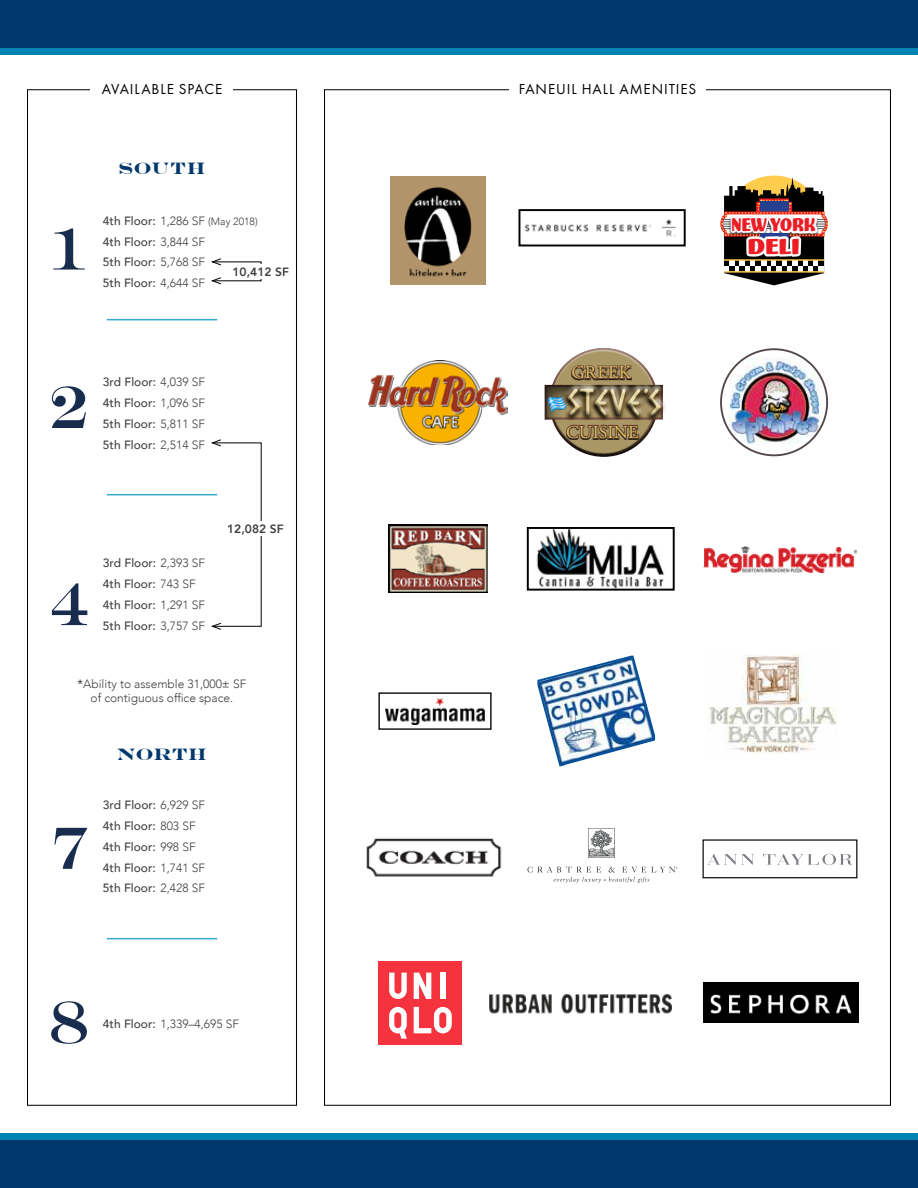
<style>
.page{position:relative;width:918px;height:1188px;background:#fff}
.page>*{position:absolute;margin:0;border:0;box-sizing:border-box;transform-origin:0 0}
.t1{font:60px "Engravers";color:#182c4d}
.t2{font:22.35px "Meatball";color:#ed1d24}
.t3{font:19.05px "Meatball";letter-spacing:.01em;color:#ed1d24;scale:.8 1}
.t4{font:18.15px "Adobe Garamond";letter-spacing:.005em;color:#d6c363}
.t5{font:700 16.5px "Engravers";letter-spacing:.005em;color:#00386c}
.t6{font:15px "Futura PT";letter-spacing:.06em;color:#000}
.t7{font:500 12px/20.7px "Avenir";color:#414042}
.t8{font:300 12px/14.4px "Avenir";color:#414042;text-align:center}
.t9{font:800 12px "Avenir";color:#414042}
.s1{font-weight:300}
.s2{font-weight:300;font-size:10.5px}
.s3{font-weight:500}
.s4{font-weight:400}
</style>
<div class="page">
<div style="left:0;top:0;width:918px;height:52px;background:#00386c"></div>
<div style="left:0;top:1136px;width:918px;height:52px;background:#00386c"></div>
<div style="left:0;top:49px;width:918px;height:6px;background:#0084b6"></div>
<div style="left:0;top:1133px;width:918px;height:6px;background:#0084b6"></div>
<hr style="left:107px;top:319px;width:110px;height:1px;background:#0096c3">
<hr style="left:107px;top:494px;width:110px;height:1px;background:#0096c3">
<hr style="left:107px;top:938px;width:110px;height:1px;background:#0096c3">
<img style="left:389px;top:525px;width:98px;height:68px">
<img style="left:369px;top:361px;width:138px;height:83px">
<svg style="left:719px;top:48px;width:110px;height:525px"></svg>
<svg style="left:721px;top:349px;width:106px;height:106px"></svg>
<img style="left:729px;top:357px;width:90px;height:90px">
<div style="left:720px;top:348px;width:108px;height:108px;border:2px solid #524947;border-radius:50%"></div>
<img style="left:366px;top:838px;width:136px;height:39px">
<svg style="left:707px;top:854px;width:47px;height:11px"></svg>
<svg style="left:763px;top:854px;width:90px;height:11px"></svg>
<div style="left:703px;top:839px;width:154px;height:39px;border:1px solid #000"></div>
<svg style="left:588px;top:828px;width:27px;height:30px"></svg>
<svg style="left:527px;top:867px;width:150px;height:16px"></svg>
<img style="left:385px;top:698px;width:100px;height:27px">
<div style="left:378px;top:692px;width:114px;height:38px;border:1px solid #000"></div>
<img style="left:537px;top:655px;width:119px;height:112px">
<img style="left:536px;top:530px;width:129px;height:58px">
<div style="left:527px;top:527px;width:148px;height:64px;border:2px solid #000"></div>
<div style="left:549px;top:348px;width:111px;height:53px;background:#fff;opacity:.75"></div>
<div style="left:549px;top:397px;width:111px;height:62px;background:#000;opacity:.75"></div>
<div style="left:544px;top:385px;width:122px;height:37px;background:#000;opacity:.75"></div>
<div style="left:561px;top:382px;width:106px;height:40px;background:#603913;opacity:.75"></div>
<div style="left:563px;top:384px;width:103px;height:34px;background:#fffcdf;opacity:.75"></div>
<div style="left:563px;top:390px;width:103px;height:31px;background:#000;opacity:.75"></div>
<svg style="left:571px;top:364px;width:61px;height:16px"></svg>
<svg style="left:565px;top:386px;width:98px;height:54px;background:#8c795b"></svg>
<img style="left:547px;top:392px;width:20px;height:20px">
<div style="left:704px;top:983px;width:155px;height:40px;background:#000"></div>
<img style="left:710px;top:994px;width:141px;height:21px">
<img style="left:390px;top:177px;width:96px;height:107px">
<img style="left:703px;top:547px;width:154px;height:25px">
<img style="left:489px;top:994px;width:183px;height:20px">
<div style="left:379px;top:961px;width:83px;height:84px;background:#f5333f"></div>
<svg style="left:389px;top:973px;width:18px;height:26px"></svg>
<svg style="left:414px;top:973px;width:17px;height:26px"></svg>
<div style="left:440px;top:973px;width:5px;height:26px;background:#fff"></div>
<svg style="left:389px;top:1007px;width:18px;height:32px"></svg>
<svg style="left:414px;top:1007px;width:38px;height:26px"></svg>
<div style="left:394px;top:1012px;width:7px;height:16px;background:#f5333f;border-radius:3px"></div>
<div style="left:439px;top:1012px;width:7px;height:16px;background:#f5333f;border-radius:3px"></div>
<svg style="left:211px;top:277px;width:11px;height:8px"></svg>
<svg style="left:211px;top:258px;width:11px;height:8px"></svg>
<svg style="left:211px;top:623px;width:11px;height:7px"></svg>
<svg style="left:211px;top:439px;width:11px;height:8px"></svg>
<img style="left:708px;top:655px;width:128px;height:98px">
<img style="left:524px;top:219px;width:152px;height:18px">
<div style="left:519px;top:209px;width:167px;height:37px;border:2px solid #000"></div>
<p class="t6" style="left:102px;top:80px;width:122px">AVAILABLE SPACE</p>
<p class="t6" style="left:519px;top:80px;width:179px">FANEUIL HALL AMENITIES</p>
<h1 class="t1" style="left:49px;top:213px;width:40px">1</h1>
<h3 class="t5" style="left:119px;top:159px;width:88px">SOUTH</h3>
<p class="t7" style="left:103px;top:210px;width:156px">4th Floor: <span class="s1">1,286 SF</span> <span class="s2">(May 2018)<br></span>4th Floor: <span class="s1">3,844 SF<br></span>5th Floor: <span class="s1">5,768 SF<br></span>5th Floor: <span class="s1">4,644 SF</span></p>
<p class="t9" style="left:233px;top:263px;width:58px">10,412 SF</p>
<h1 class="t1" style="left:49px;top:372px;width:40px">2</h1>
<p class="t7" style="left:103px;top:371px;width:104px;text-align:justify">3rd Floor: <span class="s1">4,039 SF </span>4th Floor: <span class="s1">1,096 SF </span>5th Floor: <span class="s1">5,811 SF </span>5th Floor: <span class="s1">2,514 SF</span></p>
<h1 class="t1" style="left:49px;top:569px;width:40px">4</h1>
<p class="t7" style="left:103px;top:552px;width:104px">3rd Floor: <span class="s1">2,393 SF<br></span>4th Floor: <span class="s1">743 SF<br></span>4th Floor: <span class="s1">1,291 SF<br></span>5th Floor: <span class="s1">3,757 SF</span></p>
<p class="t9" style="left:227px;top:519px;width:58px">12,082 SF</p>
<p class="t8" style="left:78px;top:676px;width:170px"><span class="s3">*</span>Ability to assemble 31,000<span class="s4">±</span> SF of contiguous office space.</p>
<h1 class="t1" style="left:49px;top:813px;width:40px">7</h1>
<h3 class="t5" style="left:117px;top:745px;width:91px">NORTH</h3>
<p class="t7" style="left:103px;top:794px;width:104px">3rd Floor: <span class="s1">6,929 SF<br></span>4th Floor: <span class="s1">803 SF<br></span>4th Floor: <span class="s1">998 SF<br></span>4th Floor: <span class="s1">1,741 SF<br></span>5th Floor: <span class="s1">2,428 SF</span></p>
<h3 class="t4" style="left:572px;top:363px;width:61px">GREEK</h3>
<h3 class="t4" style="left:566px;top:422px;width:74px">CUISINE</h3>
<h3 class="t3" style="left:732px;top:214px;width:106px">NEW YORK</h3>
<h2 class="t2" style="left:748px;top:234px;width:53px">DELI</h2>
<h1 class="t1" style="left:49px;top:987px;width:40px">8</h1>
<p class="t8" style="left:103px;top:1017px;width:138px"><span class="s3">4th Floor:</span> 1,339–4,695 SF</p>
</div>
